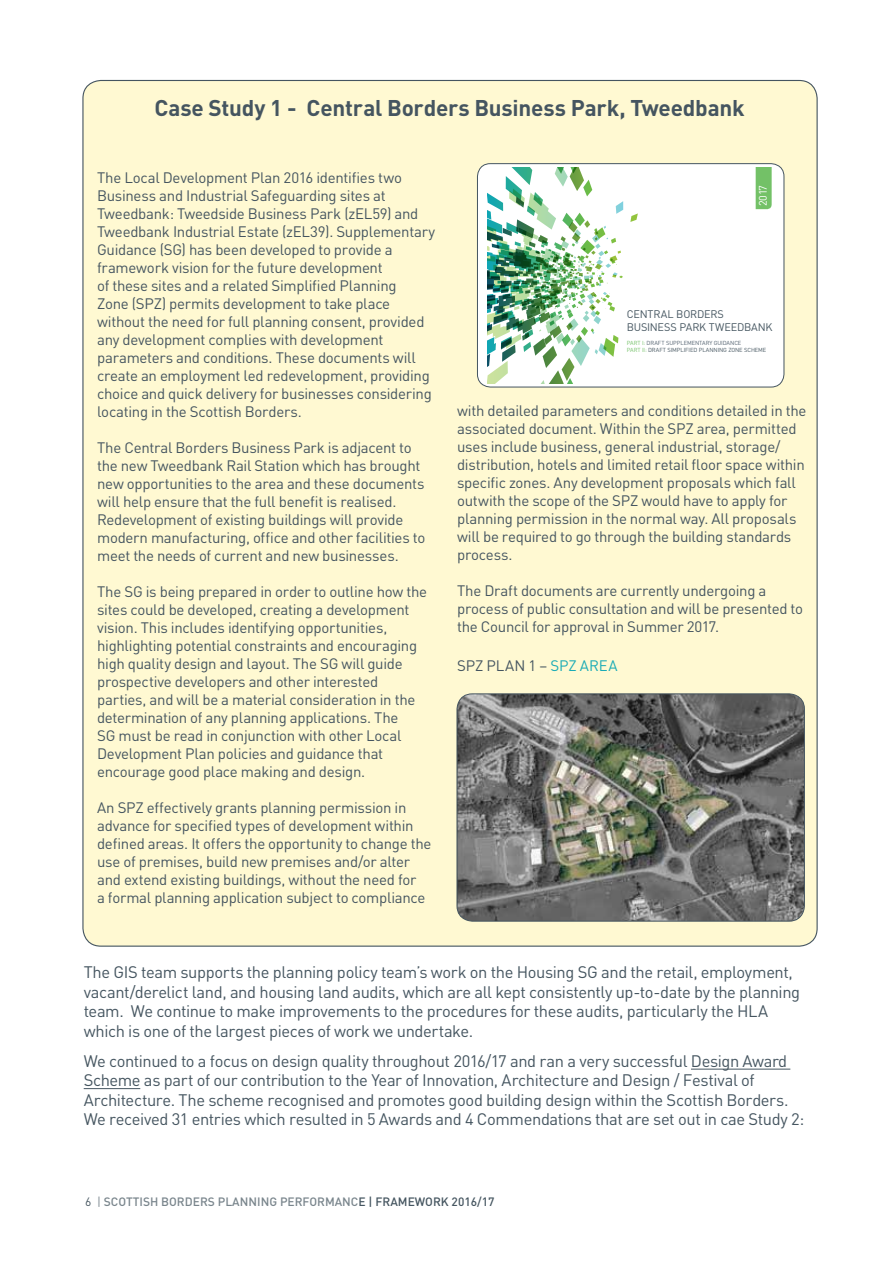
<style>
.page{position:relative;width:893px;height:1263px;background:#fff}
.page>*{position:absolute;margin:0;border:0;box-sizing:border-box;transform-origin:0 0}
.t1{font:700 22.5px "DIN";letter-spacing:-.01em;color:#455560}
.t2{font:16.5px/19.5px "DIN";letter-spacing:-.025em;color:#455560}
.t3{font:15px/18px "DIN";letter-spacing:-.02em;color:#455560}
.t4{font:500 12px "DIN";color:#79858c}
.t5{font:10.95px/13px "DIN";letter-spacing:-.02em;color:#455560}
.t6{font:10.8px "DIN";color:#fff}
.t7{font:5.85px/6.9px "DIN";letter-spacing:-.015em;color:#455560}
.s1{color:#73c167}
.s2{color:#52616f}
.s3{color:#1aabb6}
.s4{font-weight:400;color:#455560}
.s5{font-weight:400}
.s6{color:#455560}
</style>
<div class="page">
<div style="left:83px;top:80px;width:734px;height:866px;background:#fff9d2;border-radius:18px"></div>
<img style="left:457px;top:694px;width:347px;height:227px">
<div style="left:457px;top:693px;width:348px;height:228px;border:1px solid #455560;border-radius:15px"></div>
<div style="left:477px;top:164px;width:307px;height:223px;background:#fff;border-radius:13px"></div>
<img style="left:487px;top:167px;width:151px;height:124px">
<svg style="left:756px;top:167px;width:16px;height:43px"></svg>
<div style="left:477px;top:163px;width:307px;height:224px;border:1px solid #455560;border-radius:13px"></div>
<hr style="left:691px;top:1069px;width:99px;height:1px;background:#455560">
<hr style="left:84px;top:1088px;width:56px;height:1px;background:#455560">
<h1 class="t1" style="left:154px;top:93px;width:592px">Case Study 1 - Central Borders Business Park, Tweedbank</h1>
<p class="t3" style="left:97px;top:168px;width:340px">The Local Development Plan 2016 identifies two Business and Industrial Safeguarding sites at Tweedbank: Tweedside Business Park (zEL59) and Tweedbank Industrial Estate (zEL39). Supplementary Guidance (SG) has been developed to provide a framework vision for the future development<br>of these sites and a related Simplified Planning<br>Zone (SPZ) permits development to take place without the need for full planning consent, provided any development complies with development parameters and conditions. These documents will create an employment led redevelopment, providing choice and quick delivery for businesses considering locating in the Scottish Borders.</p>
<p class="t3" style="left:97px;top:438px;width:330px">The Central Borders Business Park is adjacent to the new Tweedbank Rail Station which has brought new opportunities to the area and these documents will help ensure that the full benefit is realised.<br>Redevelopment of existing buildings will provide modern manufacturing, office and other facilities to meet the needs of current and new businesses.</p>
<p class="t3" style="left:97px;top:582px;width:332px">The SG is being prepared in order to outline how the sites could be developed, creating a development vision. This includes identifying opportunities, highlighting potential constraints and encouraging high quality design and layout. The SG will guide prospective developers and other interested parties, and will be a material consideration in the determination of any planning applications. The<br>SG must be read in conjunction with other Local Development Plan policies and guidance that encourage good place making and design.</p>
<p class="t3" style="left:97px;top:798px;width:336px">An SPZ effectively grants planning permission in advance for specified types of development within defined areas. It offers the opportunity to change the use of premises, build new premises and/or alter and extend existing buildings, without the need for<br>a formal planning application subject to compliance</p>
<p class="t6" style="left:756px;top:206px;width:23px;rotate:-90deg">2017</p>
<p class="t5" style="left:627px;top:308px;width:147px">CENTRAL BORDERS<br>BUSINESS PARK TWEEDBANK</p>
<p class="t7" style="left:627px;top:340px;width:141px"><span class="s1">PART I:</span> <span class="s2">DRAFT SUPPLEMENTARY GUIDANCE<br></span><span class="s1">PART II:</span> DRAFT SIMPLIFIED PLANNING ZONE SCHEME</p>
<p class="t3" style="left:457px;top:401px;width:351px">with detailed parameters and conditions detailed in the associated document. Within the SPZ area, permitted uses include business, general industrial, storage/ distribution, hotels and limited retail floor space within specific zones. Any development proposals which fall outwith the scope of the SPZ would have to apply for planning permission in the normal way. All proposals will be required to go through the building standards process.</p>
<p class="t3" style="left:457px;top:581px;width:347px">The Draft documents are currently undergoing a process of public consultation and will be presented to the Council for approval in Summer 2017.</p>
<p class="t3" style="left:457px;top:656px;width:162px">SPZ PLAN 1 – <span class="s3">SPZ AREA</span></p>
<p class="t2" style="left:84px;top:962px;width:718px">The GIS team supports the planning policy team’s work on the Housing SG and the retail, employment, vacant/derelict land, and housing land audits, which are all kept consistently up-to-date by the planning team. We continue to make improvements to the procedures for these audits, particularly the HLA which is one of the largest pieces of work we undertake.</p>
<p class="t2" style="left:84px;top:1051px;width:722px">We continued to a focus on design quality throughout 2016/17 and ran a very successful Design Award Scheme as part of our contribution to the Year of Innovation, Architecture and Design / Festival of Architecture. The scheme recognised and promotes good building design within the Scottish Borders.<br>We received 31 entries which resulted in 5 Awards and 4 Commendations that are set out in cae Study 2:</p>
<p class="t4" style="left:85px;top:1194px;width:411px"><span class="s4">6</span> <span class="s5">|</span> SCOTTISH BORDERS PLANNING PERFORMANC<span class="s6">E | FRAMEWORK 2016/17</span></p>
</div>
